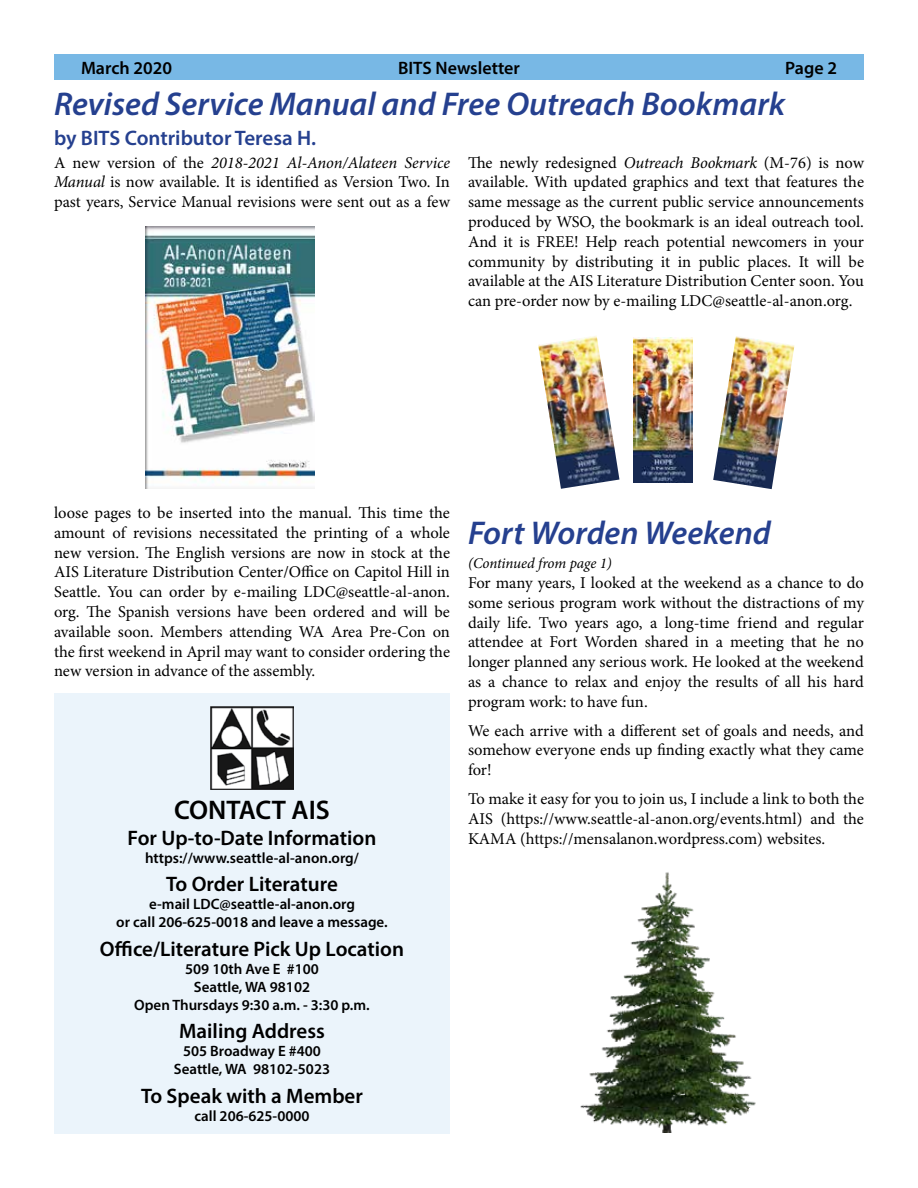
<style>
.page{position:relative;width:918px;height:1188px;background:#fff}
.page>*{position:absolute;margin:0;border:0;box-sizing:border-box;transform-origin:0 0}
.t1{font:italic 600 33px "Myriad Pro";color:#25408f}
.t2{font:600 27px "Myriad Pro";color:#000}
.t3{font:600 21px "Myriad Pro";color:#000}
.t4{font:600 21px "Myriad Pro";color:#25408f}
.t5{font:600 18px "Myriad Pro";color:#000}
.t6{font:16.5px/19.8px "Minion Pro";letter-spacing:-.005em;color:#000;text-align:justify}
.t7{font:600 15px/18px "Myriad Pro";color:#000;text-align:center}
.t8{font:italic 15px "Minion Pro";letter-spacing:-.01em;color:#000}
.s1{font-style:italic}
</style>
<div class="page">
<img style="left:145px;top:227px;width:170px;height:262px">
<div style="left:54px;top:54px;width:810px;height:26px;background:#78b8e5"></div>
<div style="left:54px;top:694px;width:396px;height:440px;background:#ebf4fb"></div>
<img style="left:211px;top:707px;width:82px;height:82px">
<img style="left:580px;top:872px;width:176px;height:260px">
<img style="left:634px;top:337px;width:59px;height:146px">
<img style="left:713px;top:336px;width:82px;height:153px">
<img style="left:538px;top:336px;width:81px;height:153px">
<p class="t5" style="left:81px;top:56px;width:93px">March 2020</p>
<p class="t5" style="left:398px;top:56px;width:123px">BITS Newsletter</p>
<p class="t5" style="left:785px;top:56px;width:53px">Page 2</p>
<h1 class="t1" style="left:54px;top:83px;width:733px">Revised Service Manual and Free Outreach Bookmark</h1>
<p class="t4" style="left:54px;top:124px;width:264px">by BITS Contributor Teresa H.</p>
<p class="t6" style="left:468px;top:152px;width:398px">The newly redesigned <span class="s1">Outreach Bookmark</span> (M‑76) is now available. With updated graphics and text that features the same message as the current public service announcements produced by WSO, the bookmark is an ideal outreach tool.<br>And it is FREE! Help reach potential newcomers in your community by distributing it in public places. It will be available at the AIS Literature Distribution Center soon. You can pre-order now by e-mailing LDC@seattle-al-anon.org.</p>
<p class="t6" style="left:54px;top:152px;width:398px">A new version of the <span class="s1">2018‑2021 Al‑Anon/Alateen Service Manual</span> is now available. It is identified as Version Two. In past years, Service Manual revisions were sent out as a few</p>
<p class="t6" style="left:54px;top:503px;width:398px">loose pages to be inserted into the manual. This time the amount of revisions necessitated the printing of a whole new version. The English versions are now in stock at the AIS Literature Distribution Center/Office on Capitol Hill in Seattle. You can order by e-mailing LDC@seattle-al-anon. org. The Spanish versions have been ordered and will be available soon. Members attending WA Area Pre-Con on the first weekend in April may want to consider ordering the new version in advance of the assembly.</p>
<h2 class="t2" style="left:174px;top:793px;width:157px">CONTACT AIS</h2>
<p class="t3" style="left:128px;top:824px;width:250px">For Up-to-Date Information</p>
<p class="t7" style="left:145px;top:848px;width:215px">https://www.seattle-al-anon.org/</p>
<p class="t3" style="left:166px;top:871px;width:173px">To Order Literature</p>
<p class="t7" style="left:116px;top:895px;width:273px">e-mail LDC@seattle-al-anon.org<br>or call 206-625-0018 and leave a message.</p>
<p class="t3" style="left:100px;top:935px;width:306px">Office/Literature Pick Up Location</p>
<p class="t7" style="left:134px;top:959px;width:237px">509 10th Ave E #100<br>Seattle, WA 98102<br>Open Thursdays 9:30 a.m. - 3:30 p.m.</p>
<p class="t3" style="left:179px;top:1018px;width:147px">Mailing Address</p>
<p class="t7" style="left:174px;top:1042px;width:158px">505 Broadway E #400<br>Seattle, WA 98102-5023</p>
<p class="t3" style="left:141px;top:1082px;width:223px">To Speak with a Member</p>
<p class="t7" style="left:194px;top:1106px;width:117px">call 206-625-0000</p>
<h1 class="t1" style="left:468px;top:512px;width:304px">Fort Worden Weekend</h1>
<p class="t8" style="left:468px;top:553px;width:145px">(Continued from page 1)</p>
<p class="t6" style="left:468px;top:573px;width:398px">For many years, I looked at the weekend as a chance to do some serious program work without the distractions of my daily life. Two years ago, a long-time friend and regular attendee at Fort Worden shared in a meeting that he no longer planned any serious work. He looked at the weekend as a chance to relax and enjoy the results of all his hard program work: to have fun.</p>
<p class="t6" style="left:468px;top:720px;width:397px">We each arrive with a different set of goals and needs, and somehow everyone ends up finding exactly what they came for!</p>
<p class="t6" style="left:468px;top:789px;width:398px">To make it easy for you to join us, I include a link to both the AIS (https://www.seattle-al-anon.org/events.html) and the KAMA (https://mensalanon.wordpress.com) websites.</p>
</div>
